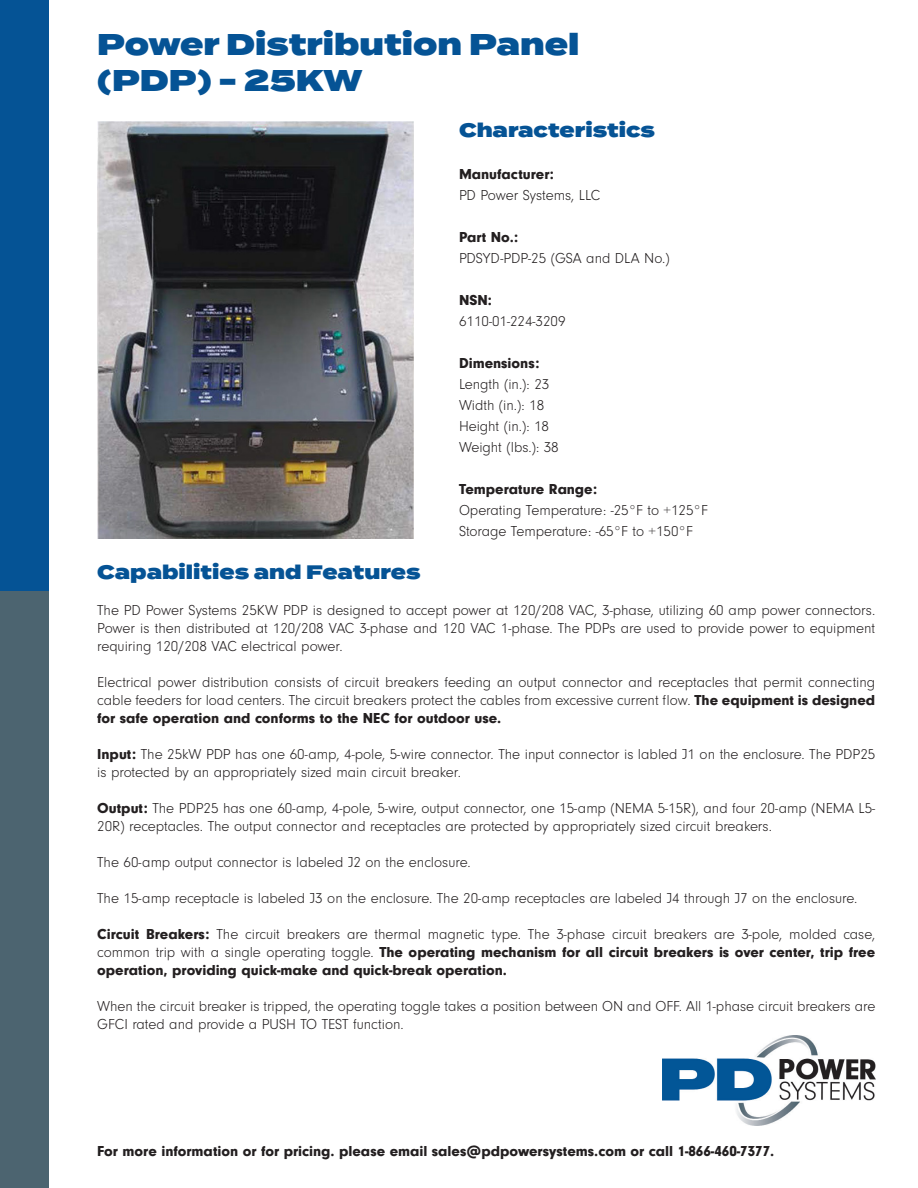
<style>
.page{position:relative;width:918px;height:1188px;background:#fff}
.page>*{position:absolute;margin:0;border:0;box-sizing:border-box;transform-origin:0 0}
.t1{font:900 30px/36px "Termina";color:#055395}
.t2{font:900 19.5px "Termina";color:#055395}
.t3{font:300 15px/18px "Neuzeit Gro";color:#231f20}
.t4{font:900 15px/18px "Neuzeit Gro";color:#231f20;text-align:justify}
.s1{font-weight:900}
.s2{font-weight:300}
</style>
<div class="page">
<div style="left:0;top:0;width:49px;height:593px;background:#055395"></div>
<div style="left:0;top:592px;width:49px;height:596px;background:#4c6470"></div>
<img style="left:662px;top:1035px;width:213px;height:91px">
<img style="left:97px;top:122px;width:317px;height:416px">
<p class="t1" style="left:97px;top:28px;width:484px">Power Distribution Panel (PDP) - 25KW</p>
<p class="t2" style="left:459px;top:115px;width:198px">Characteristics</p>
<p class="t4" style="left:459px;top:165px;width:97px">Manufacturer:</p>
<p class="t3" style="left:459px;top:186px;width:143px">PD Power Systems, LLC</p>
<p class="t4" style="left:459px;top:228px;width:61px">Part No.:</p>
<p class="t3" style="left:459px;top:249px;width:212px">PDSYD-PDP-25 (GSA and DLA No.)</p>
<p class="t4" style="left:459px;top:291px;width:34px">NSN:</p>
<p class="t3" style="left:459px;top:312px;width:108px">6110-01-224-3209</p>
<p class="t4" style="left:459px;top:354px;width:82px">Dimensions:</p>
<p class="t3" style="left:459px;top:375px;width:92px">Length (in.): 23</p>
<p class="t3" style="left:459px;top:396px;width:87px">Width (in.): 18</p>
<p class="t3" style="left:459px;top:417px;width:92px">Height (in.): 18</p>
<p class="t3" style="left:459px;top:438px;width:101px">Weight (lbs.): 38</p>
<p class="t4" style="left:459px;top:480px;width:140px">Temperature Range:</p>
<p class="t3" style="left:459px;top:501px;width:250px">Operating Temperature: -25°F to +125°F</p>
<p class="t3" style="left:459px;top:522px;width:235px">Storage Temperature: -65°F to +150°F</p>
<p class="t2" style="left:97px;top:558px;width:325px">Capabilities and Features</p>
<p class="t3" style="left:97px;top:602px;width:780px;text-align:justify">The PD Power Systems 25KW PDP is designed to accept power at 120/208 VAC, 3-phase, utilizing 60 amp power connectors.<br>Power is then distributed at 120/208 VAC 3-phase and 120 VAC 1-phase. The PDPs are used to provide power to equipment requiring 120/208 VAC electrical power.</p>
<p class="t3" style="left:97px;top:674px;width:780px;text-align:justify">Electrical power distribution consists of circuit breakers feeding an output connector and receptacles that permit connecting cable feeders for load centers. The circuit breakers protect the cables from excessive current flow. <span class="s1">The equipment is designed for safe operation and conforms to the NEC for outdoor use.</span></p>
<p class="t3" style="left:97px;top:746px;width:780px"><span class="s1">Input:</span> The 25kW PDP has one 60-amp, 4-pole, 5-wire connector. The input connector is labled J1 on the enclosure. The PDP25 is protected by an appropriately sized main circuit breaker.</p>
<p class="t3" style="left:97px;top:800px;width:780px"><span class="s1">Output:</span> The PDP25 has one 60-amp, 4-pole, 5-wire, output connector, one 15-amp (NEMA 5-15R), and four 20-amp (NEMA L5-<br>20R) receptacles. The output connector and receptacles are protected by appropriately sized circuit breakers.</p>
<p class="t3" style="left:97px;top:854px;width:375px">The 60-amp output connector is labeled J2 on the enclosure.</p>
<p class="t3" style="left:97px;top:890px;width:762px">The 15-amp receptacle is labeled J3 on the enclosure. The 20-amp receptacles are labeled J4 through J7 on the enclosure.</p>
<p class="t4" style="left:97px;top:926px;width:780px">Circuit Breakers: <span class="s2">The circuit breakers are thermal magnetic type. The 3-phase circuit breakers are 3-pole, molded case, common trip with a single operating toggle.</span> The operating mechanism for all circuit breakers is over center, trip free operation, providing quick-make and quick-break operation.</p>
<p class="t3" style="left:97px;top:998px;width:780px">When the circuit breaker is tripped, the operating toggle takes a position between ON and OFF. All 1-phase circuit breakers are<br>GFCI rated and provide a PUSH TO TEST function.</p>
<p class="t4" style="left:97px;top:1143px;width:679px">For more information or for pricing. please email sales@pdpowersystems.com or call 1-866-460-7377.</p>
</div>
